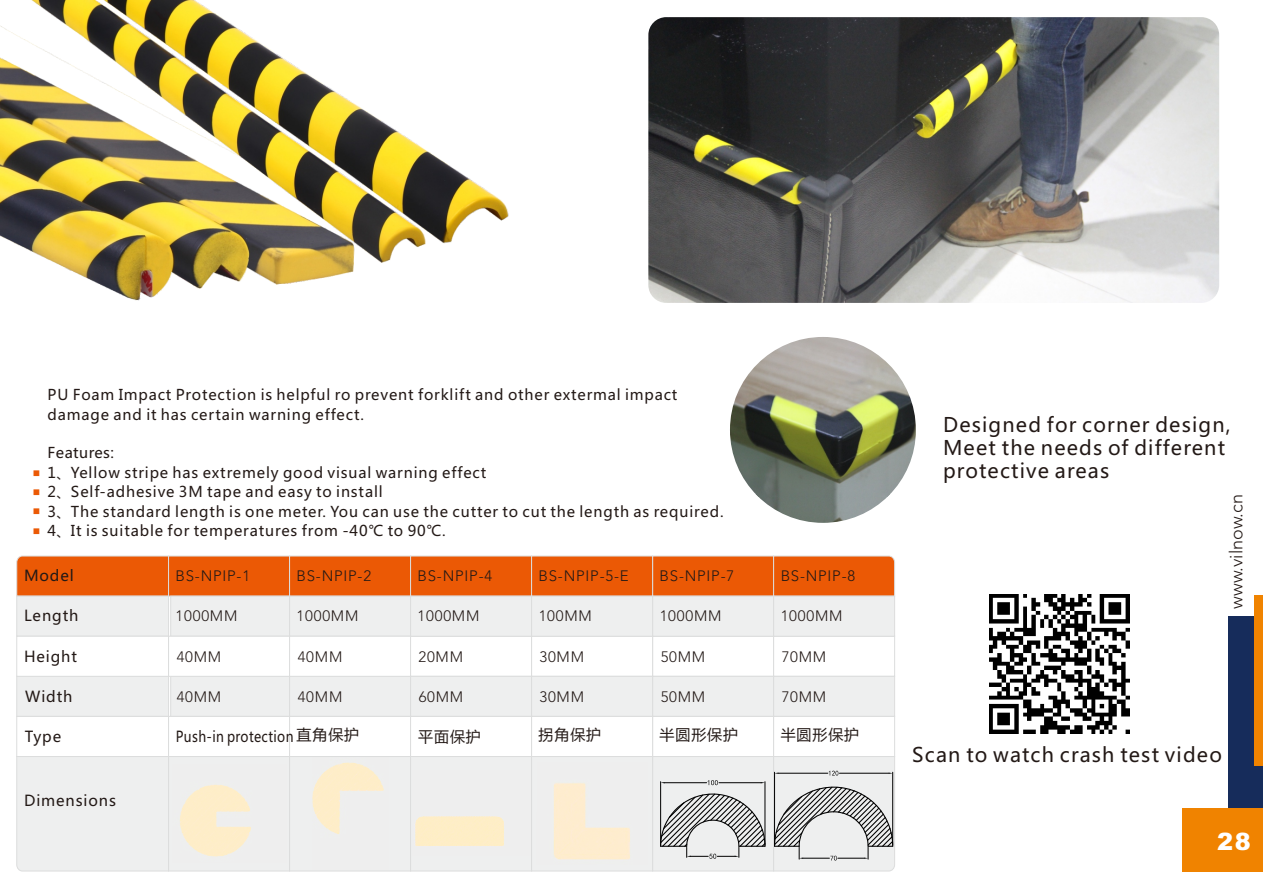
<style>
.page{position:relative;width:1263px;height:893px;background:#fff}
.page>*{position:absolute;margin:0;border:0;box-sizing:border-box;transform-origin:0 0}
.t1{font:900 24px "Arial";color:#fff}
.t2{font:19.8px/22.8px "Microsoft Ya Hei";letter-spacing:.06em;color:#231916}
.t3{font:300 18px "Avenir LT Std";color:#231916}
.t4{font:300 15px "Avenir LT Std";letter-spacing:.05em;color:#231916}
.t5{font:15px "Microsoft Ya Hei";letter-spacing:.06em;color:#231916}
.t6{font:15px "Microsoft Ya Hei";letter-spacing:.03em;color:#231916;scale:.85 1}
.t7{font:14.7px/19.5px "Microsoft Ya Hei";letter-spacing:.06em;color:#231916}
.t8{font:7.5px "Adobe Fangsong Std";color:#eb5905}
</style>
<div class="page">
<div style="left:1229px;top:617px;width:34px;height:191px;background:#162c5b"></div>
<div style="left:1254px;top:595px;width:9px;height:170px;background:#f08300"></div>
<div style="left:1182px;top:808px;width:81px;height:64px;background:#f08300"></div>
<img style="left:648px;top:17px;width:571px;height:286px;border-radius:18px">
<img style="left:759px;top:497px;width:128px;height:26px">
<img style="left:730px;top:337px;width:186px;height:160px">
<img style="left:0;top:0;width:509px;height:301px">
<img style="left:990px;top:594px;width:139px;height:140px">
<svg style="left:16px;top:556px;width:879px;height:315px"></svg>
<p class="t8" style="left:33px;top:469px;width:9px">■</p>
<p class="t8" style="left:33px;top:488px;width:9px">■</p>
<p class="t8" style="left:33px;top:508px;width:9px">■</p>
<p class="t8" style="left:33px;top:527px;width:9px">■</p>
<p class="t7" style="left:48px;top:386px;width:631px">PU Foam Impact Protection is helpful ro prevent forklift and other extermal impact damage and it has certain warning effect.</p>
<p class="t7" style="left:48px;top:445px;width:677px">Features:<br>1、Yellow stripe has extremely good visual warning effect<br>2、Self-adhesive 3M tape and easy to install<br>3、The standard length is one meter. You can use the cutter to cut the length as required.<br>4、It is suitable for temperatures from -40℃ to 90℃.</p>
<p class="t5" style="left:24px;top:569px;width:51px">Model</p>
<p class="t5" style="left:24px;top:609px;width:56px">Length</p>
<p class="t5" style="left:24px;top:649px;width:54px">Height</p>
<p class="t5" style="left:25px;top:689px;width:49px">Width</p>
<p class="t5" style="left:25px;top:730px;width:38px">Type</p>
<p class="t5" style="left:24px;top:794px;width:93px">Dimensions</p>
<p class="t4" style="left:176px;top:570px;width:76px">BS-NPIP-1</p>
<p class="t4" style="left:176px;top:610px;width:63px">1000MM</p>
<p class="t4" style="left:177px;top:650px;width:46px">40MM</p>
<p class="t4" style="left:177px;top:690px;width:46px">40MM</p>
<p class="t6" style="left:176px;top:730px;width:140px">Push-in protection</p>
<p class="t4" style="left:297px;top:570px;width:76px">BS-NPIP-2</p>
<p class="t4" style="left:297px;top:610px;width:63px">1000MM</p>
<p class="t4" style="left:298px;top:650px;width:46px">40MM</p>
<p class="t4" style="left:298px;top:690px;width:46px">40MM</p>
<p class="t5" style="left:297px;top:728px;width:64px">直角保护</p>
<p class="t4" style="left:418px;top:570px;width:76px">BS-NPIP-4</p>
<p class="t4" style="left:418px;top:610px;width:63px">1000MM</p>
<p class="t4" style="left:418px;top:650px;width:46px">20MM</p>
<p class="t4" style="left:419px;top:690px;width:46px">60MM</p>
<p class="t5" style="left:418px;top:730px;width:64px">平面保护</p>
<p class="t4" style="left:539px;top:570px;width:92px">BS-NPIP-5-E</p>
<p class="t4" style="left:539px;top:610px;width:55px">100MM</p>
<p class="t4" style="left:539px;top:650px;width:46px">30MM</p>
<p class="t4" style="left:539px;top:690px;width:46px">30MM</p>
<p class="t5" style="left:539px;top:728px;width:64px">拐角保护</p>
<p class="t4" style="left:660px;top:570px;width:76px">BS-NPIP-7</p>
<p class="t4" style="left:781px;top:570px;width:76px">BS-NPIP-8</p>
<p class="t4" style="left:660px;top:610px;width:63px">1000MM</p>
<p class="t4" style="left:661px;top:650px;width:46px">50MM</p>
<p class="t4" style="left:661px;top:690px;width:46px">50MM</p>
<p class="t5" style="left:660px;top:728px;width:80px">半圆形保护</p>
<p class="t4" style="left:781px;top:610px;width:63px">1000MM</p>
<p class="t4" style="left:782px;top:650px;width:46px">70MM</p>
<p class="t4" style="left:782px;top:690px;width:46px">70MM</p>
<p class="t5" style="left:781px;top:728px;width:80px">半圆形保护</p>
<h2 class="t2" style="left:943px;top:415px;width:289px">Designed for corner design,<br>Meet the needs of different protective areas</h2>
<p class="t3" style="left:1229px;top:609px;width:116px;rotate:-90deg">www.vilnow.cn</p>
<h2 class="t2" style="left:912px;top:745px;width:311px">Scan to watch crash test video</h2>
<h1 class="t1" style="left:1217px;top:833px;width:35px">28</h1>
</div>
